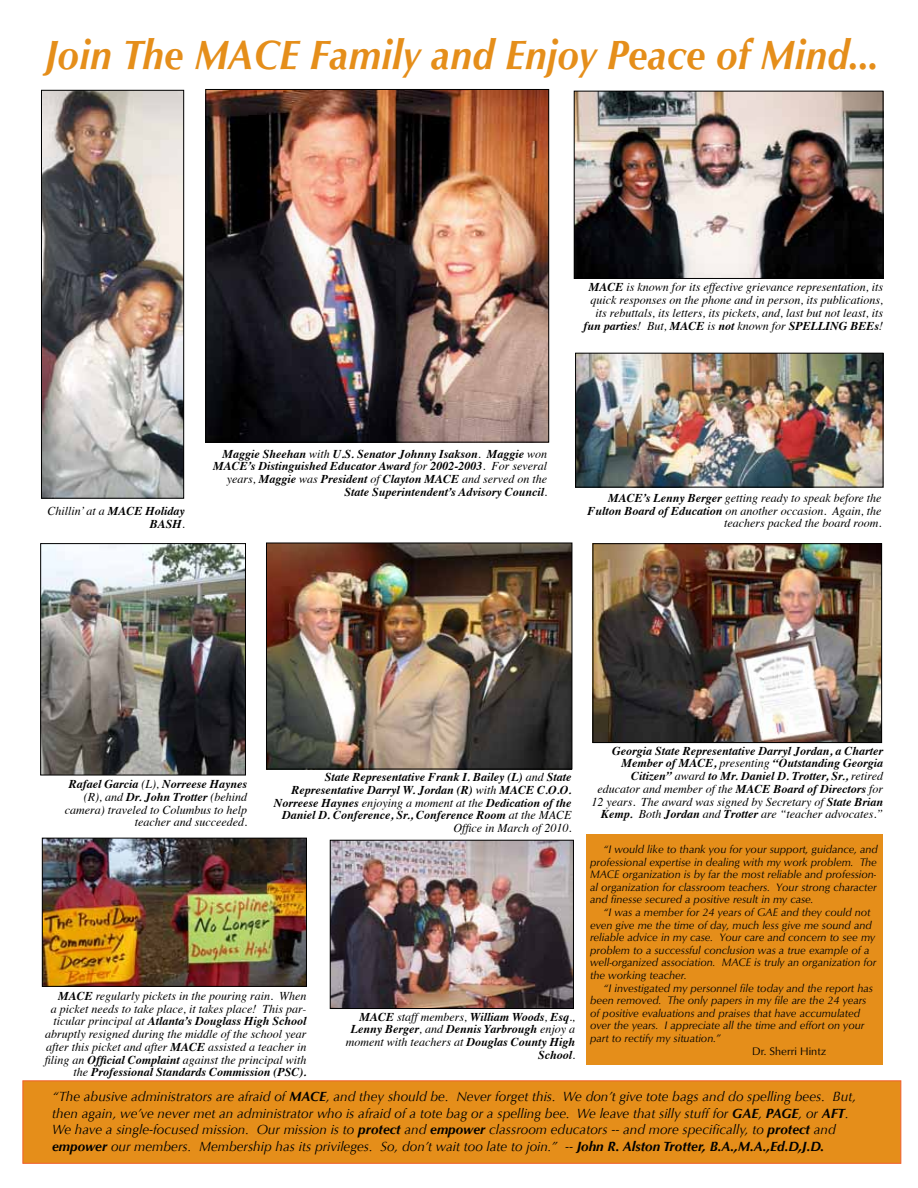
<style>
.page{position:relative;width:918px;height:1188px;background:#fff}
.page>*{position:absolute;margin:0;border:0;box-sizing:border-box;transform-origin:0 0}
.t1{font:42px "Optimum Bold Italic DTC";color:#e58e1a;scale:.92 1}
.t2{font:italic 13.5px/16.5px "Optima";color:#000}
.t3{font:italic 700 12px/12.8px "Times";color:#000;text-align:right}
.t4{font:italic 12px/12.8px "Times";color:#000;text-align:right}
.t5{font:11.25px/12.6px "Optimum Roman Italic DTC";color:#000}
.t6{font:11.25px "Optimum Roman DTC";color:#000}
.s1{font-weight:700}
.s2{font-weight:400}
</style>
<div class="page">
<div style="left:586px;top:834px;width:297px;height:231px;background:#e58e1a"></div>
<img style="left:577px;top:355px;width:304px;height:131px">
<div style="left:575px;top:353px;width:308px;height:135px;border:1px solid #000"></div>
<img style="left:332px;top:842px;width:240px;height:165px">
<div style="left:330px;top:840px;width:244px;height:169px;border:1px solid #000"></div>
<img style="left:44px;top:840px;width:261px;height:145px">
<div style="left:42px;top:838px;width:265px;height:149px;border:1px solid #000"></div>
<img style="left:268px;top:545px;width:302px;height:222px">
<div style="left:266px;top:543px;width:306px;height:226px;border:1px solid #000"></div>
<img style="left:42px;top:545px;width:202px;height:228px">
<div style="left:40px;top:543px;width:206px;height:232px;border:1px solid #000"></div>
<img style="left:595px;top:545px;width:285px;height:196px">
<div style="left:593px;top:543px;width:289px;height:200px;border:1px solid #000"></div>
<img style="left:576px;top:93px;width:305px;height:184px">
<div style="left:574px;top:91px;width:309px;height:188px;border:1px solid #000"></div>
<img style="left:207px;top:91px;width:340px;height:349px">
<div style="left:205px;top:89px;width:344px;height:353px;border:1px solid #000"></div>
<img style="left:43px;top:92px;width:139px;height:405px">
<div style="left:41px;top:90px;width:143px;height:409px;border:1px solid #000"></div>
<div style="left:22px;top:1080px;width:879px;height:84px;background:#e58e1a;border:1px solid #f15f2c"></div>
<h1 class="t1" style="left:45px;top:30px;width:908px">Join The MACE Family and Enjoy Peace of Mind...</h1>
<p class="t4" style="left:583px;top:280px;width:301px"><span class="s1">MACE</span> is known for its effective grievance representation, its quick responses on the phone and in person, its publications, its rebuttals, its letters, its pickets, and, last but not least, its <span class="s1">fun parties</span>! But, <span class="s1">MACE</span> is <span class="s1">not</span> known for <span class="s1">SPELLING BEEs</span>!</p>
<p class="t3" style="left:48px;top:504px;width:139px"><span class="s2">Chillin’ at a</span> MACE Holiday<br>BASH<span class="s2">.</span></p>
<p class="t3" style="left:213px;top:446px;width:336px">Maggie Sheehan <span class="s2">with</span> U.S. Senator Johnny Isakson<span class="s2">.</span> Maggie <span class="s2">won </span>MACE’s Distinguished Educator Award <span class="s2">for</span> 2002-2003<span class="s2">. For several years,</span> Maggie <span class="s2">was</span> President <span class="s2">of</span> Clayton MACE <span class="s2">and served on the </span>State Superintendent’s Advisory Council<span class="s2">.</span></p>
<p class="t4" style="left:587px;top:491px;width:296px"><span class="s1">MACE’s Lenny Berger</span> getting ready to speak before the<br><span class="s1">Fulton Board of Education</span> on another occasion. Again, the teachers packed the board room.</p>
<p class="t4" style="left:65px;top:777px;width:184px"><span class="s1">Rafael Garcia</span> (L), <span class="s1">Norreese Haynes </span>(R), and <span class="s1">Dr. John Trotter</span> (behind camera) traveled to Columbus to help teacher and succeeded.</p>
<p class="t3" style="left:274px;top:770px;width:299px">State Representative Frank I. Bailey (L) <span class="s2">and</span> State Representative Darryl W. Jordan (R) <span class="s2">with</span> MACE C.O.O.<br>Norreese Haynes <span class="s2">enjoying a moment at the</span> Dedication of the Daniel D. Conference, Sr., Conference Room <span class="s2">at the MACE Office in March of 2010.</span></p>
<p class="t3" style="left:591px;top:743px;width:293px">Georgia State Representative Darryl Jordan, a Charter Member of MACE, <span class="s2">presenting</span> “Outstanding Georgia Citizen” <span class="s2">award</span> to Mr. Daniel D. Trotter, Sr., <span class="s2">retired educator and member of the</span> MACE Board of Directors <span class="s2">for 12 years. The award was signed by Secretary of</span> State Brian Kemp. <span class="s2">Both</span> Jordan <span class="s2">and</span> Trotter <span class="s2">are “teacher advocates.”</span></p>
<p class="t5" style="left:590px;top:843px;width:289px;text-indent:14px">“I would like to thank you for your support, guidance, and professional expertise in dealing with my work problem. The MACE organization is by far the most reliable and profession&shy;al organization for classroom teachers. Your strong character and finesse secured a positive result in my case.</p>
<p class="t5" style="left:590px;top:906px;width:288px;text-indent:14px">“I was a member for 24 years of GAE and they could not even give me the time of day, much less give me sound and reliable advice in my case. Your care and concern to see my problem to a successful conclusion was a true example of a well-organized association. MACE is truly an organization for the working teacher.</p>
<p class="t5" style="left:590px;top:981px;width:284px;text-indent:14px">“I investigated my personnel file today and the report has been removed. The only papers in my file are the 24 years of positive evaluations and praises that have accumulated over the years. I appreciate all the time and effort on your part to rectify my situation.”</p>
<p class="t6" style="left:752px;top:1044px;width:76px">Dr. Sherri Hintz</p>
<p class="t2" style="left:52px;top:1088px;width:805px">“The abusive administrators are afraid of <span class="s1">MACE</span>, and they should be. Never forget this. We don’t give tote bags and do spelling bees. But, then again, we’ve never met an administrator who is afraid of a tote bag or a spelling bee. We leave that silly stuff for <span class="s1">GAE</span>, <span class="s1">PAGE</span>, or <span class="s1">AFT</span>.<br>We have a single-focused mission. Our mission is to <span class="s1">protect</span> and <span class="s1">empower</span> classroom educators -- and more specifically, to <span class="s1">protect</span> and <span class="s1">empower</span> our members. Membership has its privileges. So, don’t wait too late to join.” -- <span class="s1">John R. Alston Trotter, B.A.,M.A.,Ed.D,J.D.</span></p>
<p class="t4" style="left:45px;top:989px;width:263px"><span class="s1">MACE</span> regularly pickets in the pouring rain. When<br>a picket needs to take place, it takes place! This par&shy;ticular principal at <span class="s1">Atlanta’s Douglass High School </span>abruptly resigned during the middle of the school year after this picket and after <span class="s1">MACE</span> assisted a teacher in filing an <span class="s1">Official Complaint</span> against the principal with the <span class="s1">Professional Standards Commission (PSC).</span></p>
<p class="t3" style="left:346px;top:1009px;width:231px">MACE <span class="s2">staff members,</span> William Woods<span class="s2">,</span> Esq<span class="s2">., </span>Lenny Berger<span class="s2">, and</span> Dennis Yarbrough <span class="s2">enjoy a moment with teachers at</span> Douglas County High School<span class="s2">.</span></p>
</div>
